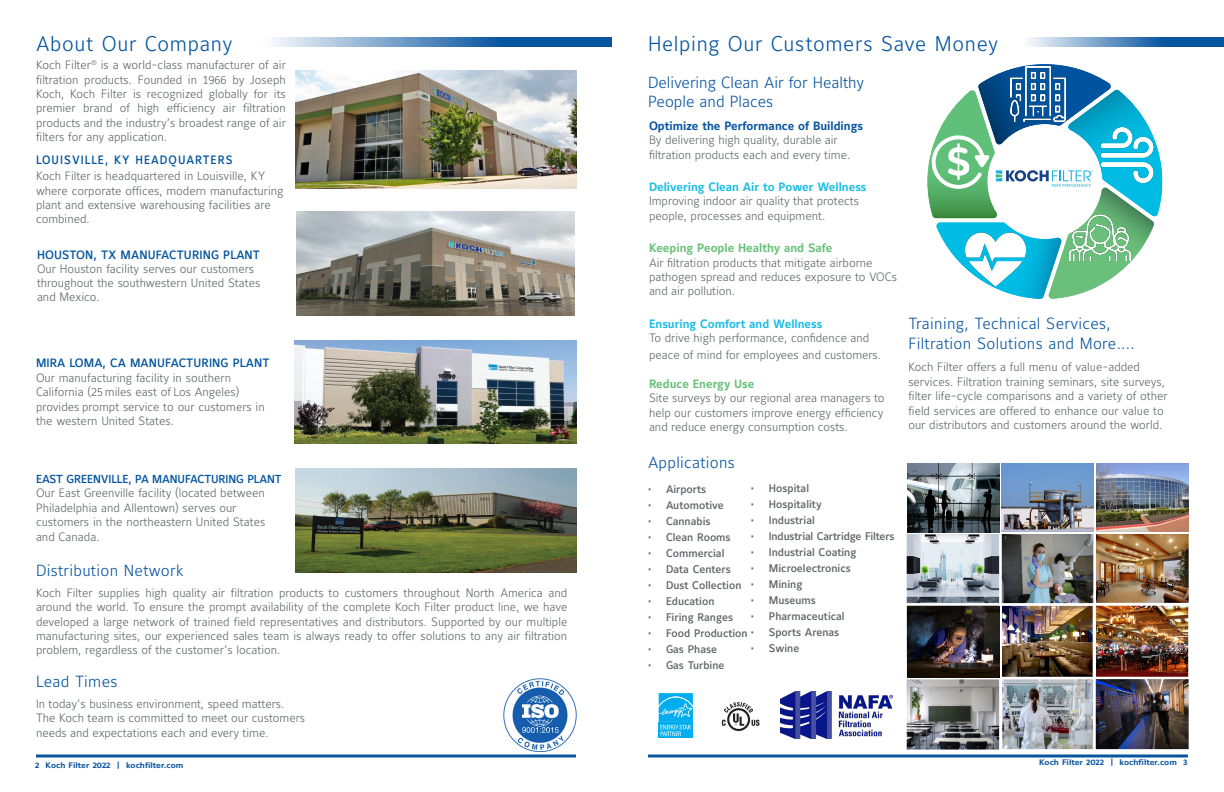
<style>
.page{position:relative;width:1224px;height:792px;background:#fff}
.page>*{position:absolute;margin:0;border:0;box-sizing:border-box;transform-origin:0 0}
.t1{font:300 21px "Maurea Jci Lf ML";letter-spacing:.035em;color:#01539e}
.HEAD_20pt{font:300 16px/19.2px "Maurea Jci Tf ML";letter-spacing:.02em;color:#07549f}
.HEAD_20pt-2{font:300 16px "Maurea Jci Tf ML";color:#07549f}
.HEAD_20pt-3{font:300 16px "Maurea Jci Tf ML";letter-spacing:.02em;color:#01539e}
.t2{font:300 12px/14.4px "Maurea Jci Lf ML";color:#5f6369}
.t3{font:300 12px/14.4px "Maurea Jci Tf ML";color:#5f6369}
.t4{font:300 12px "Maurea Jci Tf ML";color:#5e6469}
.t5{font:700 12px "Maurea Jci Lf ML";color:#1bbde5}
.t6{font:700 12px "Maurea Jci Lf ML";color:#68c079}
.t7{font:700 12px "Maurea Jci Lf ML";color:#07549f}
.t8{font:500 12px "Maurea Jci Lf ML";letter-spacing:.01em;color:#00549e}
.t9{font:500 12px "Maurea Jci Tf ML";letter-spacing:.09em;color:#00549e;scale:.95 1}
.t10{font:500 11.5px "Maurea Jci Tf ML";letter-spacing:-.01em;color:#00549e}
.t11{font:500 11px "Maurea Jci Tf ML";color:#5f6369}
.HEAD_20pt-4{font:700 8px "Maurea Jci Lf ML";color:#07549f;scale:1.1 1}
.s1{font-family:"Maurea Jci Tf ML";font-weight:500;color:#00549e}
</style>
<div class="page">
<img style="left:295px;top:341px;width:281px;height:103px">
<img style="left:295px;top:468px;width:281px;height:105px">
<svg style="left:727px;top:708px;width:23px;height:23px"></svg>
<svg style="left:729px;top:710px;width:19px;height:19px"></svg>
<svg style="left:722px;top:702px;width:38px;height:24px"></svg>
<svg style="left:658px;top:693px;width:1px;height:45px"></svg>
<div style="left:659px;top:723px;width:34px;height:15px;background:#00aeef"></div>
<svg style="left:659px;top:693px;width:34px;height:43px"></svg>
<svg style="left:36px;top:754px;width:540px;height:4px;background:#447eb6"></svg>
<svg style="left:648px;top:754px;width:540px;height:4px;background:#447eb6"></svg>
<img style="left:295px;top:71px;width:281px;height:118px">
<img style="left:906px;top:535px;width:283px;height:215px">
<svg style="left:928px;top:64px;width:234px;height:235px"></svg>
<img style="left:1011px;top:67px;width:55px;height:55px">
<img style="left:1070px;top:207px;width:61px;height:55px">
<img style="left:1100px;top:127px;width:55px;height:56px">
<img style="left:965px;top:230px;width:60px;height:60px">
<svg style="left:273px;top:37px;width:339px;height:10px;background:#568bbd"></svg>
<svg style="left:1029px;top:37px;width:195px;height:10px;background:#588cbe"></svg>
<img style="left:908px;top:463px;width:91px;height:69px">
<img style="left:1002px;top:463px;width:91px;height:69px">
<img style="left:908px;top:606px;width:91px;height:71px">
<img style="left:1096px;top:464px;width:92px;height:68px">
<img style="left:297px;top:212px;width:278px;height:104px">
<img style="left:504px;top:678px;width:73px;height:74px">
<img style="left:781px;top:692px;width:111px;height:47px">
<p class="t1" style="left:36px;top:31px;width:198px">About Our Company</p>
<p class="t1" style="left:648px;top:31px;width:352px">Helping Our Customers Save Money</p>
<p class="t2" style="left:36px;top:58px;width:251px;text-align:justify">Koch Filter<sup>®</sup> is a world-class manufacturer of air filtration products. Founded in 1966 by Joseph Koch, Koch Filter is recognized globally for its premier brand of high efficiency air filtration products and the industry’s broadest range of air filters for any application.</p>
<p class="t9" style="left:36px;top:153px;width:208px">LOUISVILLE, KY HEADQUARTERS</p>
<p class="t2" style="left:36px;top:169px;width:249px">Koch Filter is headquartered in Louisville, KY where corporate offices, modern manufacturing plant and extensive warehousing facilities are combined.</p>
<p class="t8" style="left:37px;top:247px;width:224px">HOUSTON, TX MANUFACTURING PLANT</p>
<p class="t2" style="left:37px;top:261px;width:225px">Our Houston facility serves our customers throughout the southwestern United States</p>
<p class="t2" style="left:37px;top:290px;width:64px">and Mexico.</p>
<p class="t2" style="left:36px;top:356px;width:235px"><span class="s1">MIRA LOMA, CA MANUFACTURING PLANT </span>Our manufacturing facility in southern California (25 miles east of Los Angeles) provides prompt service to our customers in the western United States.</p>
<p class="t10" style="left:36px;top:473px;width:247px">EAST GREENVILLE, PA MANUFACTURING PLANT</p>
<p class="t2" style="left:36px;top:486px;width:230px">Our East Greenville facility (located between</p>
<p class="t2" style="left:36px;top:500px;width:231px">Philadelphia and Allentown) serves our customers in the northeastern United States</p>
<p class="t2" style="left:36px;top:529px;width:65px">and Canada.</p>
<p class="HEAD_20pt" style="left:36px;top:560px;width:149px">Distribution Network</p>
<p class="t2" style="left:36px;top:585px;width:533px;text-align:justify">Koch Filter supplies high quality air filtration products to customers throughout North America and around the world. To ensure the prompt availability of the complete Koch Filter product line, we have developed a large network of trained field representatives and distributors. Supported by our multiple manufacturing sites, our experienced sales team is always ready to offer solutions to any air filtration problem, regardless of the customer’s location.</p>
<p class="HEAD_20pt-3" style="left:36px;top:671px;width:83px">Lead Times</p>
<p class="t4" style="left:36px;top:696px;width:250px">In today’s business environment, speed matters.</p>
<p class="t4" style="left:36px;top:711px;width:271px">The Koch team is committed to meet our customers</p>
<p class="t4" style="left:36px;top:725px;width:234px">needs and expectations each and every time.</p>
<p class="HEAD_20pt-4" style="left:35px;top:761px;width:136px">2 Koch Filter 2022 | kochfilter.com</p>
<p class="HEAD_20pt-2" style="left:648px;top:73px;width:218px">Delivering Clean Air for Healthy</p>
<p class="HEAD_20pt-2" style="left:648px;top:92px;width:127px">People and Places</p>
<p class="t7" style="left:649px;top:118px;width:216px">Optimize the Performance of Buildings</p>
<p class="t3" style="left:649px;top:132px;width:190px">By delivering high quality, durable air</p>
<p class="t3" style="left:649px;top:147px;width:203px">filtration products each and every time.</p>
<p class="t5" style="left:649px;top:180px;width:219px">Delivering Clean Air to Power Wellness</p>
<p class="t3" style="left:649px;top:194px;width:211px">Improving indoor air quality that protects</p>
<p class="t3" style="left:649px;top:208px;width:178px">people, processes and equipment.</p>
<p class="t6" style="left:649px;top:241px;width:185px">Keeping People Healthy and Safe</p>
<p class="t3" style="left:649px;top:255px;width:225px">Air filtration products that mitigate airborne</p>
<p class="t3" style="left:649px;top:269px;width:250px">pathogen spread and reduces exposure to VOCs</p>
<p class="t3" style="left:649px;top:284px;width:88px">and air pollution.</p>
<p class="t5" style="left:649px;top:316px;width:175px">Ensuring Comfort and Wellness</p>
<p class="t3" style="left:649px;top:329px;width:234px;line-height:17px">To drive high performance, confidence and peace of mind for employees and customers.</p>
<p class="t6" style="left:649px;top:377px;width:107px">Reduce Energy Use</p>
<p class="t3" style="left:649px;top:391px;width:237px;text-align:justify">Site surveys by our regional area managers to help our customers improve energy efficiency and reduce energy consumption costs.</p>
<p class="HEAD_20pt" style="left:648px;top:453px;width:88px">Applications</p>
<p class="t11" style="left:648px;top:483px;width:60px">• Airports</p>
<p class="t11" style="left:648px;top:499px;width:77px">• Automotive</p>
<p class="t11" style="left:648px;top:515px;width:64px">• Cannabis</p>
<p class="t11" style="left:648px;top:531px;width:84px">• Clean Rooms</p>
<p class="t11" style="left:648px;top:547px;width:78px">• Commercial</p>
<p class="t11" style="left:648px;top:563px;width:84px">• Data Centers</p>
<p class="t11" style="left:648px;top:579px;width:95px">• Dust Collection</p>
<p class="t11" style="left:648px;top:595px;width:68px">• Education</p>
<p class="t11" style="left:648px;top:611px;width:87px">• Firing Ranges</p>
<p class="t11" style="left:648px;top:627px;width:193px">• Food Production • Sports Arenas</p>
<p class="t11" style="left:648px;top:643px;width:71px">• Gas Phase</p>
<p class="t11" style="left:648px;top:659px;width:78px">• Gas Turbine</p>
<p class="t11" style="left:751px;top:482px;width:60px">• Hospital</p>
<p class="t11" style="left:751px;top:498px;width:72px">• Hospitality</p>
<p class="t11" style="left:751px;top:514px;width:65px">• Industrial</p>
<p class="t11" style="left:751px;top:530px;width:145px">• Industrial Cartridge Filters</p>
<p class="t11" style="left:751px;top:546px;width:107px">• Industrial Coating</p>
<p class="t11" style="left:751px;top:562px;width:101px">• Microelectronics</p>
<p class="t11" style="left:751px;top:578px;width:53px">• Mining</p>
<p class="t11" style="left:751px;top:594px;width:67px">• Museums</p>
<p class="t11" style="left:751px;top:610px;width:95px">• Pharmaceutical</p>
<p class="t11" style="left:751px;top:642px;width:50px">• Swine</p>
<p class="HEAD_20pt" style="left:908px;top:314px;width:228px">Training, Technical Services,<br>Filtration Solutions and More....</p>
<p class="t2" style="left:908px;top:360px;width:261px">Koch Filter offers a full menu of value-added services. Filtration training seminars, site surveys, filter life-cycle comparisons and a variety of other field services are offered to enhance our value to our distributors and customers around the world.</p>
<p class="HEAD_20pt-4" style="left:1039px;top:758px;width:136px">Koch Filter 2022 | kochfilter.com 3</p>
</div>
